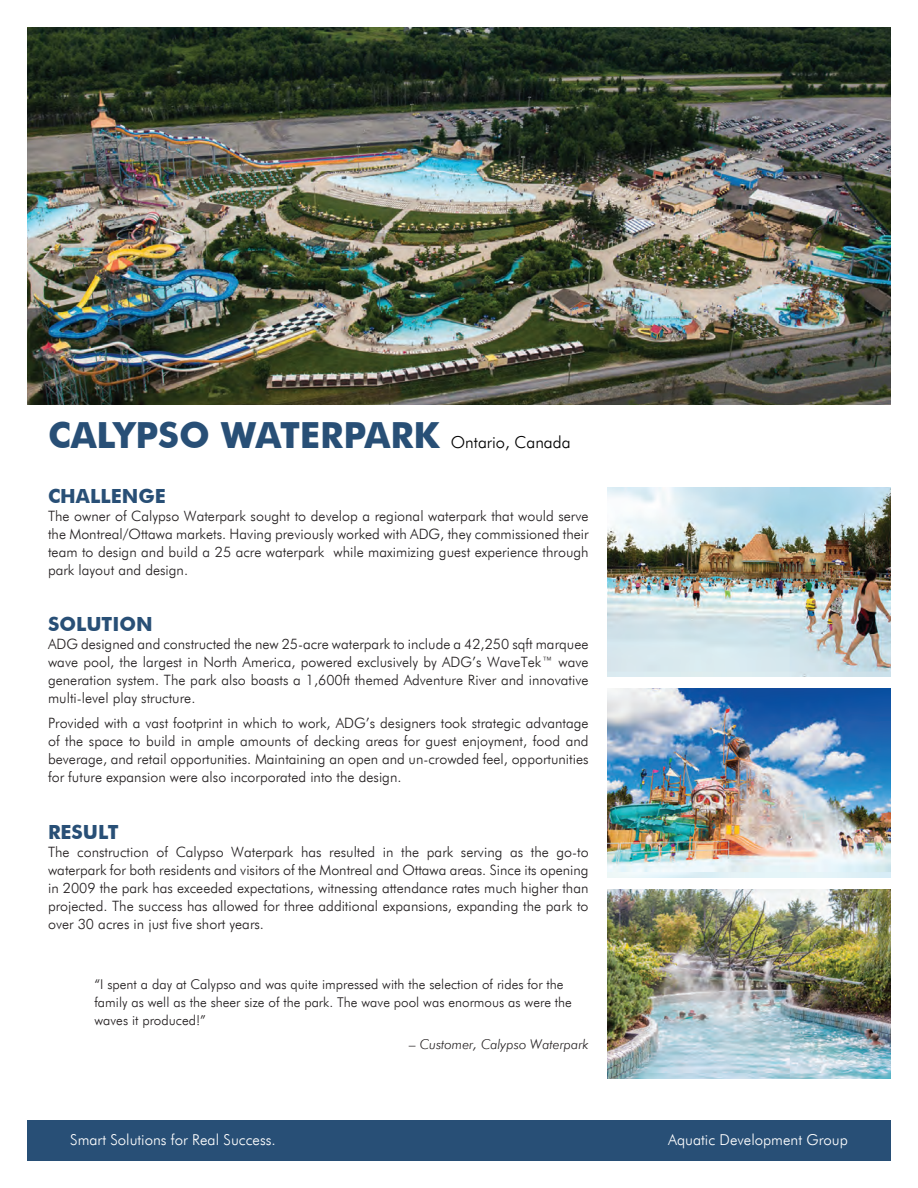
<style>
.page{position:relative;width:918px;height:1188px;background:#fff}
.page>*{position:absolute;margin:0;border:0;box-sizing:border-box;transform-origin:0 0}
.t1{font:700 36px "Futura BT";color:#284f76}
.t2{font:700 19.5px "Futura BT";color:#284f76}
.t3{font:300 15px "Futura BT";color:#fff}
.t4{font:300 14.25px/18px "Futura BT";color:#231f20;text-align:justify}
.t5{font:300 13.5px/18px "Futura BT";color:#231f20}
.t6{font:italic 300 13.5px "Futura BT";color:#231f20}
.s1{font-weight:300;font-size:16.5px;color:#000}
</style>
<div class="page">
<img style="left:27px;top:27px;width:864px;height:378px">
<div style="left:27px;top:1120px;width:864px;height:41px;background:#284f76"></div>
<img style="left:608px;top:488px;width:283px;height:189px">
<img style="left:608px;top:689px;width:283px;height:189px">
<img style="left:608px;top:890px;width:283px;height:189px">
<h1 class="t1" style="left:48px;top:413px;width:524px">CALYPSO WATERPARK <span class="s1">Ontario, Canada</span></h1>
<h2 class="t2" style="left:48px;top:484px;width:119px">CHALLENGE</h2>
<p class="t4" style="left:48px;top:506px;width:542px">The owner of Calypso Waterpark sought to develop a regional waterpark that would serve the Montreal/Ottawa markets. Having previously worked with ADG, they commissioned their team to design and build a 25 acre waterpark while maximizing guest experience through park layout and design.</p>
<h2 class="t2" style="left:48px;top:612px;width:106px">SOLUTION</h2>
<p class="t4" style="left:48px;top:635px;width:542px">ADG designed and constructed the new 25-acre waterpark to include a 42,250 sqft marquee wave pool, the largest in North America, powered exclusively by ADG’s WaveTek™ wave generation system. The park also boasts a 1,600ft themed Adventure River and innovative multi-level play structure.</p>
<p class="t4" style="left:48px;top:714px;width:542px">Provided with a vast footprint in which to work, ADG’s designers took strategic advantage of the space to build in ample amounts of decking areas for guest enjoyment, food and beverage, and retail opportunities. Maintaining an open and un-crowded feel, opportunities for future expansion were also incorporated into the design.</p>
<h2 class="t2" style="left:48px;top:820px;width:72px">RESULT</h2>
<p class="t4" style="left:48px;top:842px;width:542px">The construction of Calypso Waterpark has resulted in the park serving as the go-to waterpark for both residents and visitors of the Montreal and Ottawa areas. Since its opening in 2009 the park has exceeded expectations, witnessing attendance rates much higher than projected. The success has allowed for three additional expansions, expanding the park to over 30 acres in just five short years.</p>
<p class="t5" style="left:94px;top:975px;width:479px">“I spent a day at Calypso and was quite impressed with the selection of rides for the family as well as the sheer size of the park. The wave pool was enormous as were the waves it produced!”</p>
<p class="t6" style="left:409px;top:1036px;width:181px">– Customer, Calypso Waterpark</p>
<p class="t3" style="left:70px;top:1131px;width:207px">Smart Solutions for Real Success.</p>
<p class="t3" style="left:668px;top:1131px;width:181px">Aquatic Development Group</p>
</div>
